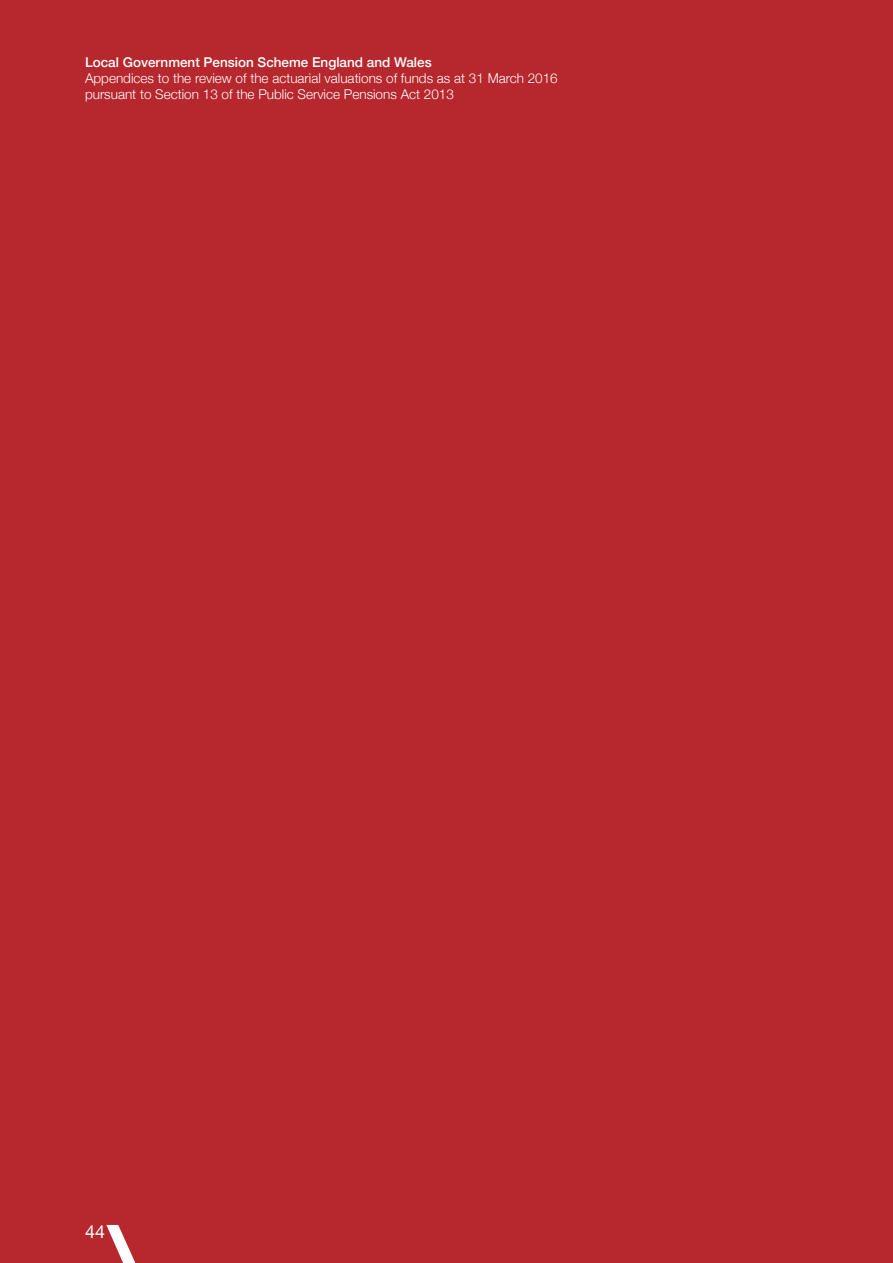
<style>
.page{position:relative;width:893px;height:1263px;background:#b6282d}
.page>*{position:absolute;margin:0;border:0;box-sizing:border-box;transform-origin:0 0}
.t1{font:18px "Helvetica Neue";color:#fff}
.t2{font:300 13.5px/16.2px "Helvetica Neue";color:#fff}
.t3{font:500 13.5px "Helvetica Neue";color:#fff}
</style>
<div class="page">
<svg style="left:106px;top:1225px;width:30px;height:38px"></svg>
<p class="t3" style="left:85px;top:51px;width:348px">Local Government Pension Scheme England and Wales</p>
<p class="t2" style="left:85px;top:69px;width:474px">Appendices to the review of the actuarial valuations of funds as at 31 March 2016 pursuant to Section 13 of the Public Service Pensions Act 2013</p>
<h1 class="t1" style="left:85px;top:1218px;width:22px">44</h1>
</div>
